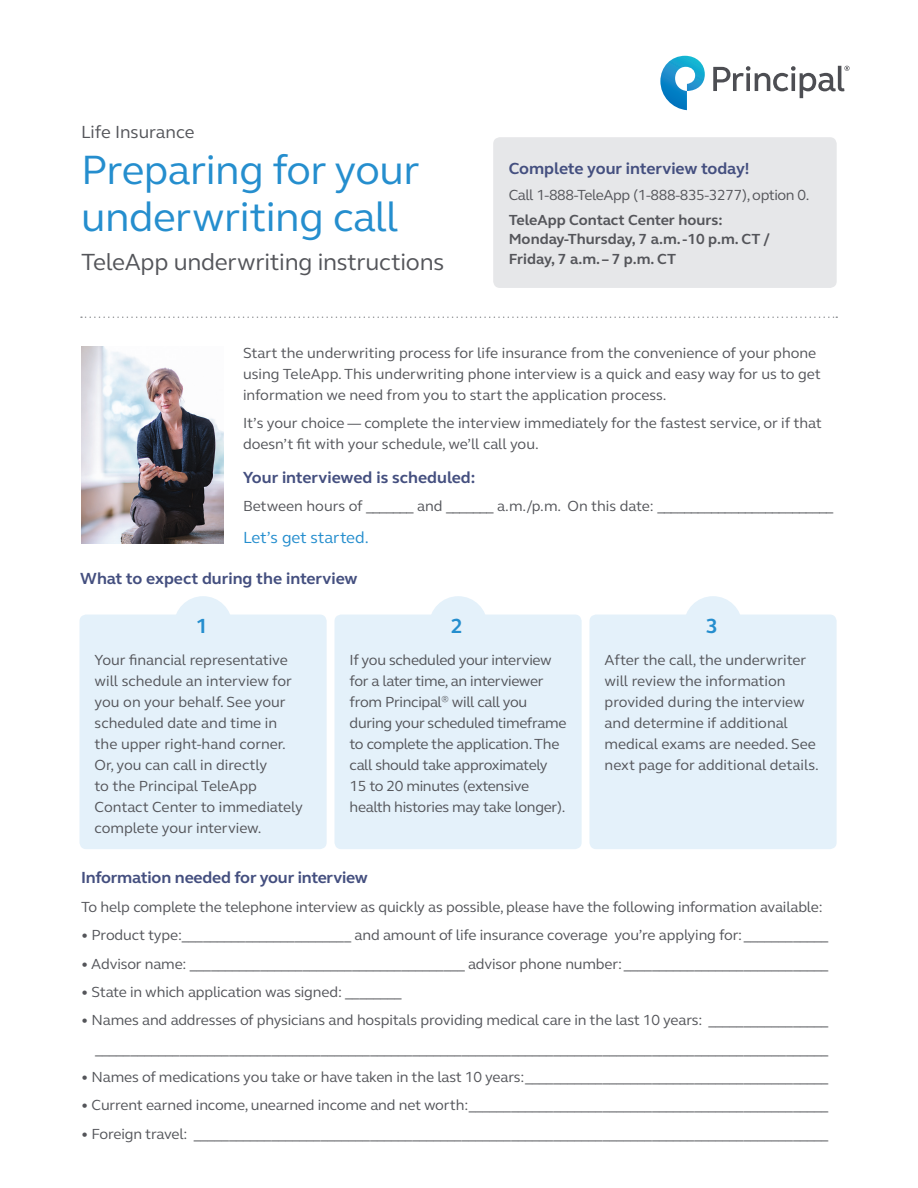
<style>
.page{position:relative;width:918px;height:1188px;background:#fff}
.page>*{position:absolute;margin:0;border:0;box-sizing:border-box;transform-origin:0 0}
.t1{font:42px/46.5px "FS Elliot Pro";letter-spacing:-.01em;color:#258ece}
.t2{font:24px "FS Elliot Pro";letter-spacing:-.01em;color:#54555a}
.t3{font:700 21px "FS Elliot Pro";color:#258ece}
.t4{font:18px "FS Elliot Pro";color:#54555a}
.t5{font:700 16.5px "FS Elliot Pro";letter-spacing:-.01em;color:#444f7f}
.t6{font:16.5px "FS Elliot Pro";letter-spacing:-.005em;color:#258ece}
.t7{font:15px/21px "FS Elliot Pro";letter-spacing:-.01em;color:#54555a}
.t8{font:700 15px/19.5px "FS Elliot Pro";color:#54555a}
</style>
<div class="page">
<div style="left:493px;top:137px;width:344px;height:151px;background:#e6e7e9;border-radius:7px"></div>
<svg style="left:660px;top:56px;width:45px;height:54px"></svg>
<svg style="left:713px;top:66px;width:137px;height:32px"></svg>
<img style="left:81px;top:347px;width:143px;height:196px">
<svg style="left:81px;top:316px;width:756px;height:2px"></svg>
<div style="left:80px;top:615px;width:247px;height:234px;background:#e4f1fa;border-radius:7px"></div>
<div style="left:334px;top:615px;width:248px;height:234px;background:#e4f1fa;border-radius:7px"></div>
<div style="left:589px;top:615px;width:248px;height:234px;background:#e4f1fa;border-radius:7px"></div>
<div style="left:174px;top:596px;width:58px;height:58px;background:#e4f1fa;border-radius:50%"></div>
<div style="left:429px;top:596px;width:58px;height:58px;background:#e4f1fa;border-radius:50%"></div>
<div style="left:684px;top:596px;width:58px;height:58px;background:#e4f1fa;border-radius:50%"></div>
<p class="t4" style="left:81px;top:120px;width:115px">Life Insurance</p>
<h1 class="t1" style="left:81px;top:146px;width:340px">Preparing for your underwriting call</h1>
<h2 class="t2" style="left:81px;top:246px;width:365px">TeleApp underwriting instructions</h2>
<p class="t5" style="left:509px;top:157px;width:242px">Complete your interview today!</p>
<p class="t7" style="left:509px;top:184px;width:302px">Call 1-888-TeleApp (1-888-835-3277), option 0.</p>
<p class="t8" style="left:509px;top:210px;width:262px">TeleApp Contact Center hours:<br>Monday-Thursday, 7 a.m. -10 p.m. CT /<br>Friday, 7 a.m. – 7 p.m. CT</p>
<p class="t7" style="left:243px;top:342px;width:579px">Start the underwriting process for life insurance from the convenience of your phone using TeleApp. This underwriting phone interview is a quick and easy way for us to get information we need from you to start the application process.</p>
<p class="t7" style="left:243px;top:412px;width:581px">It’s your choice — complete the interview immediately for the fastest service, or if that doesn’t fit with your schedule, we’ll call you.</p>
<p class="t5" style="left:243px;top:466px;width:234px">Your interviewed is scheduled:</p>
<p class="t7" style="left:243px;top:495px;width:592px">Between hours of _______ and _______ a.m./p.m. On this date: __________________________</p>
<p class="t6" style="left:243px;top:526px;width:127px">Let’s get started.</p>
<p class="t5" style="left:80px;top:567px;width:279px">What to expect during the interview</p>
<h3 class="t3" style="left:196px;top:612px;width:14px">1</h3>
<h3 class="t3" style="left:451px;top:612px;width:14px">2</h3>
<h3 class="t3" style="left:706px;top:612px;width:14px">3</h3>
<p class="t7" style="left:95px;top:649px;width:210px">Your financial representative will schedule an interview for you on your behalf. See your scheduled date and time in the upper right-hand corner.<br>Or, you can call in directly<br>to the Principal TeleApp<br>Contact Center to immediately complete your interview.</p>
<p class="t7" style="left:350px;top:649px;width:218px">If you scheduled your interview for a later time, an interviewer from Principal<sup>®</sup> will call you during your scheduled timeframe to complete the application. The call should take approximately<br>15 to 20 minutes (extensive health histories may take longer).</p>
<p class="t7" style="left:605px;top:649px;width:216px">After the call, the underwriter will review the information provided during the interview and determine if additional medical exams are needed. See next page for additional details.</p>
<p class="t5" style="left:81px;top:866px;width:289px">Information needed for your interview</p>
<p class="t7" style="left:81px;top:896px;width:743px">To help complete the telephone interview as quickly as possible, please have the following information available:</p>
<p class="t7" style="left:81px;top:924px;width:749px">• Product type:________________________ and amount of life insurance coverage you’re applying for:____________</p>
<p class="t7" style="left:81px;top:953px;width:749px">• Advisor name: _______________________________________ advisor phone number: _____________________________</p>
<p class="t7" style="left:81px;top:981px;width:322px">• State in which application was signed: ________</p>
<p class="t7" style="left:81px;top:1006px;width:749px;line-height:28.3px;text-align:right">• Names and addresses of physicians and hospitals providing medical care in the last 10 years: _________________ ________________________________________________________________________________________________________</p>
<p class="t7" style="left:81px;top:1066px;width:749px">• Names of medications you take or have taken in the last 10 years:___________________________________________</p>
<p class="t7" style="left:81px;top:1094px;width:749px">• Current earned income, unearned income and net worth:___________________________________________________</p>
<p class="t7" style="left:81px;top:1123px;width:749px">• Foreign travel: __________________________________________________________________________________________</p>
</div>
